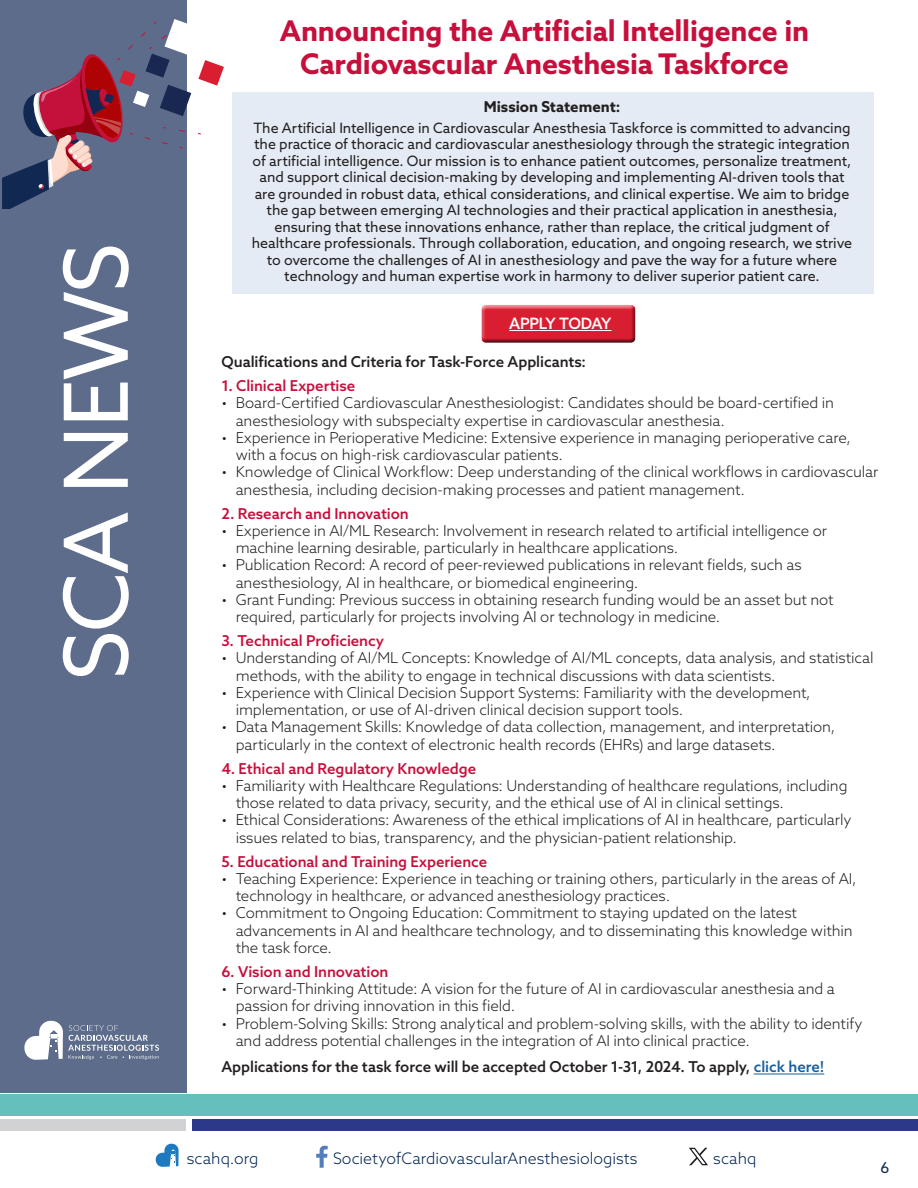
<style>
.page{position:relative;width:918px;height:1188px;background:#fff}
.page>*{position:absolute;margin:0;border:0;box-sizing:border-box;transform-origin:0 0}
.t1{font:88.5px "Azo Sans";letter-spacing:-.02em;color:#fff}
.t2{font:700 28.5px "Azo Sans";letter-spacing:-.005em;color:#c70f3b}
.Body_text_no_indent{font:300 15.9px "Azo Sans";color:#002554}
.Body_text_no_indent-2{font:500 15.6px "Azo Sans";letter-spacing:-.03em;color:#fff}
.Body_text_no_indent-3{font:300 15px/17.2px "Azo Sans";letter-spacing:-.01em;color:#231f20}
.Body_text_no_indent-4{font:500 15px "Azo Sans";letter-spacing:-.005em;color:#c70f3b}
.Body_text_no_indent-5{font:500 15px "Azo Sans";letter-spacing:-.005em;color:#231f20}
.Body_text_no_indent-6{font:700 15px "Azo Sans";color:#231f20}
.t3{font:15px "Azo Sans";color:#112853}
.Body_text_no_indent-7{font:14.25px/16.5px "Azo Sans";letter-spacing:-.005em;color:#231f20;text-align:center}
.s1{color:#175d9e}
</style>
<div class="page">
<div style="left:232px;top:92px;width:642px;height:202px;background:#e5ebf4"></div>
<div style="left:0;top:0;width:186px;height:1093px;background:#5d6c8a"></div>
<div style="left:0;top:1094px;width:918px;height:22px;background:#65c0bd"></div>
<div style="left:192px;top:1120px;width:726px;height:11px;background:#2c388a"></div>
<div style="left:0;top:1120px;width:186px;height:11px;background:#d1d2d4"></div>
<svg style="left:24px;top:1021px;width:135px;height:39px"></svg>
<svg style="left:316px;top:1146px;width:12px;height:22px"></svg>
<svg style="left:156px;top:1144px;width:23px;height:23px"></svg>
<svg style="left:689px;top:1148px;width:19px;height:17px"></svg>
<hr style="left:754px;top:1074px;width:70px;height:1px;background:#175d9e">
<svg style="left:2px;top:19px;width:222px;height:190px"></svg>
<div style="left:479px;top:305px;width:156px;height:38px;background:#231f20;opacity:.75"></div>
<hr style="left:509px;top:330px;width:103px;height:1px;background:#fff">
<p class="t1" style="left:38px;top:680px;width:439px;rotate:-90deg">SCA NEWS</p>
<p class="t2" style="left:280px;top:12px;width:531px">Announcing the Artificial Intelligence in</p>
<p class="t2" style="left:300px;top:45px;width:490px">Cardiovascular Anesthesia Taskforce</p>
<p class="Body_text_no_indent-6" style="left:484px;top:96px;width:138px">Mission Statement:</p>
<p class="Body_text_no_indent-7" style="left:252px;top:119px;width:602px">The Artificial Intelligence in Cardiovascular Anesthesia Taskforce is committed to advancing the practice of thoracic and cardiovascular anesthesiology through the strategic integration of artificial intelligence. Our mission is to enhance patient outcomes, personalize treatment, and support clinical decision-making by developing and implementing AI-driven tools that are grounded in robust data, ethical considerations, and clinical expertise. We aim to bridge the gap between emerging AI technologies and their practical application in anesthesia, ensuring that these innovations enhance, rather than replace, the critical judgment of healthcare professionals. Through collaboration, education, and ongoing research, we strive to overcome the challenges of AI in anesthesiology and pave the way for a future where technology and human expertise work in harmony to deliver superior patient care.</p>
<p class="Body_text_no_indent-2" style="left:509px;top:313px;width:104px">APPLY TODAY</p>
<p class="Body_text_no_indent-5" style="left:221px;top:352px;width:366px">Qualifications and Criteria for Task-Force Applicants:</p>
<p class="Body_text_no_indent-4" style="left:221px;top:376px;width:136px">1. Clinical Expertise</p>
<p class="Body_text_no_indent-3" style="left:236px;top:394px;width:600px;text-indent:-14px">• Board-Certified Cardiovascular Anesthesiologist: Candidates should be board-certified in anesthesiology with subspecialty expertise in cardiovascular anesthesia.</p>
<p class="Body_text_no_indent-3" style="left:236px;top:429px;width:617px;text-indent:-14px">• Experience in Perioperative Medicine: Extensive experience in managing perioperative care, with a focus on high-risk cardiovascular patients.</p>
<p class="Body_text_no_indent-3" style="left:236px;top:463px;width:644px;text-indent:-14px">• Knowledge of Clinical Workflow: Deep understanding of the clinical workflows in cardiovascular anesthesia, including decision-making processes and patient management.</p>
<p class="Body_text_no_indent-4" style="left:221px;top:503px;width:189px">2. Research and Innovation</p>
<p class="Body_text_no_indent-3" style="left:236px;top:522px;width:593px;text-indent:-14px">• Experience in AI/ML Research: Involvement in research related to artificial intelligence or machine learning desirable, particularly in healthcare applications.</p>
<p class="Body_text_no_indent-3" style="left:236px;top:556px;width:568px;text-indent:-14px">• Publication Record: A record of peer-reviewed publications in relevant fields, such as anesthesiology, AI in healthcare, or biomedical engineering.</p>
<p class="Body_text_no_indent-3" style="left:236px;top:591px;width:599px;text-indent:-14px">• Grant Funding: Previous success in obtaining research funding would be an asset but not required, particularly for projects involving AI or technology in medicine.</p>
<p class="Body_text_no_indent-4" style="left:221px;top:631px;width:164px">3. Technical Proficiency</p>
<p class="Body_text_no_indent-3" style="left:236px;top:649px;width:639px;text-indent:-14px">• Understanding of AI/ML Concepts: Knowledge of AI/ML concepts, data analysis, and statistical methods, with the ability to engage in technical discussions with data scientists.</p>
<p class="Body_text_no_indent-3" style="left:236px;top:684px;width:577px;text-indent:-14px">• Experience with Clinical Decision Support Systems: Familiarity with the development, implementation, or use of AI-driven clinical decision support tools.</p>
<p class="Body_text_no_indent-3" style="left:236px;top:718px;width:601px;text-indent:-14px">• Data Management Skills: Knowledge of data collection, management, and interpretation, particularly in the context of electronic health records (EHRs) and large datasets.</p>
<p class="Body_text_no_indent-4" style="left:221px;top:758px;width:256px">4. Ethical and Regulatory Knowledge</p>
<p class="Body_text_no_indent-3" style="left:236px;top:777px;width:613px;text-indent:-14px">• Familiarity with Healthcare Regulations: Understanding of healthcare regulations, including those related to data privacy, security, and the ethical use of AI in clinical settings.</p>
<p class="Body_text_no_indent-3" style="left:236px;top:811px;width:617px;text-indent:-14px">• Ethical Considerations: Awareness of the ethical implications of AI in healthcare, particularly issues related to bias, transparency, and the physician-patient relationship.</p>
<p class="Body_text_no_indent-4" style="left:221px;top:851px;width:267px">5. Educational and Training Experience</p>
<p class="Body_text_no_indent-3" style="left:236px;top:870px;width:623px;text-indent:-14px">• Teaching Experience: Experience in teaching or training others, particularly in the areas of AI, technology in healthcare, or advanced anesthesiology practices.</p>
<p class="Body_text_no_indent-3" style="left:236px;top:904px;width:618px;text-indent:-14px">• Commitment to Ongoing Education: Commitment to staying updated on the latest advancements in AI and healthcare technology, and to disseminating this knowledge within the task force.</p>
<p class="Body_text_no_indent-4" style="left:221px;top:962px;width:169px">6. Vision and Innovation</p>
<p class="Body_text_no_indent-3" style="left:236px;top:980px;width:600px;text-indent:-14px">• Forward-Thinking Attitude: A vision for the future of AI in cardiovascular anesthesia and a passion for driving innovation in this field.</p>
<p class="Body_text_no_indent-3" style="left:236px;top:1015px;width:629px;text-indent:-14px">• Problem-Solving Skills: Strong analytical and problem-solving skills, with the ability to identify and address potential challenges in the integration of AI into clinical practice.</p>
<p class="Body_text_no_indent-5" style="left:221px;top:1057px;width:604px">Applications for the task force will be accepted October 1-31, 2024. To apply, <span class="s1">click here!</span></p>
<p class="Body_text_no_indent" style="left:187px;top:1148px;width:73px">scahq.org</p>
<p class="Body_text_no_indent" style="left:333px;top:1148px;width:306px">SocietyofCardiovascularAnesthesiologists</p>
<p class="Body_text_no_indent" style="left:713px;top:1148px;width:45px">scahq</p>
<p class="t3" style="left:880px;top:1157px;width:10px">6</p>
</div>
